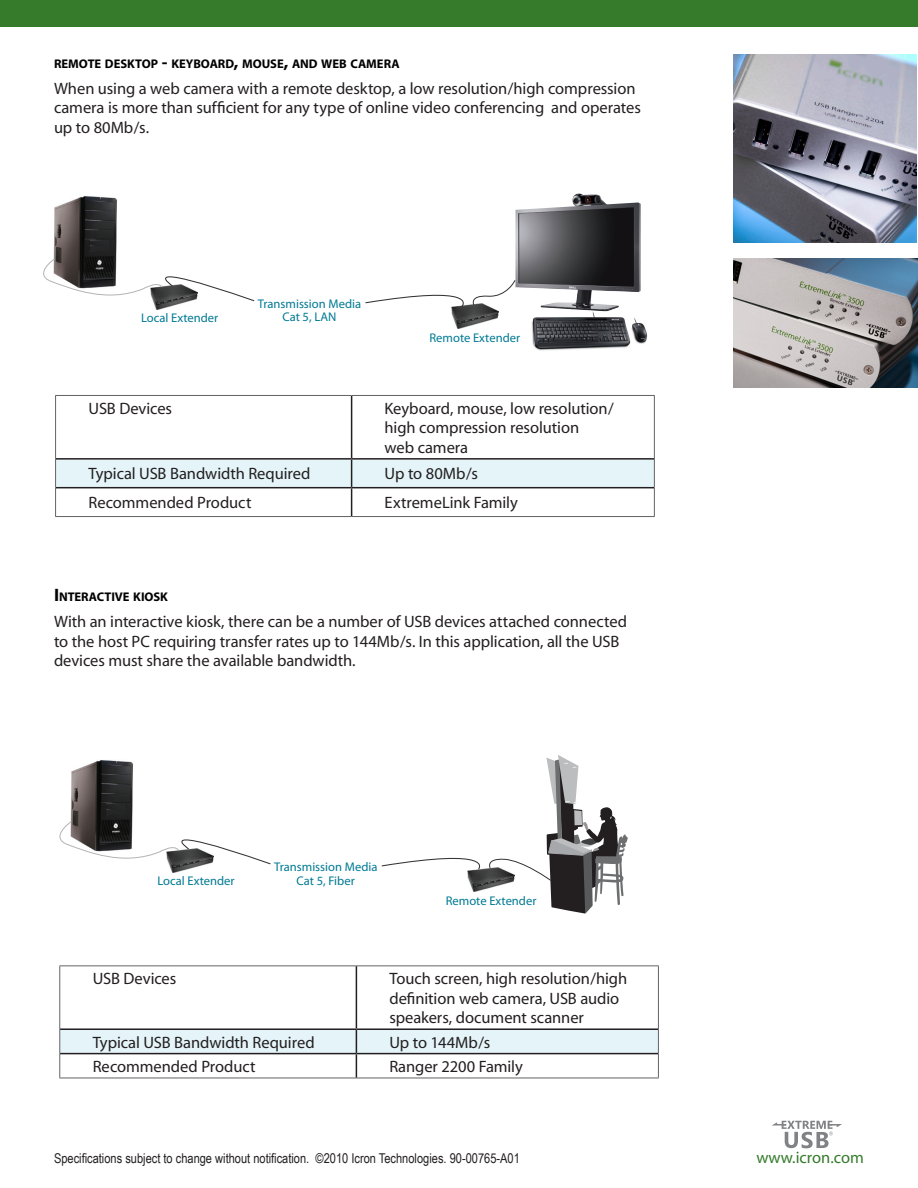
<style>
.page{position:relative;width:918px;height:1188px;background:#fff}
.page>*{position:absolute;margin:0;border:0;box-sizing:border-box;transform-origin:0 0}
.bodycontent{font:16.5px/19.5px "Myriad";letter-spacing:-.005em;color:#231f20}
.t1{font:16.5px "Myriad";color:#357b2b}
.t2{font:13.5px "Arial Narrow";color:#231f20}
.t3{font:12.6px "Myriad Pro";color:#007a94}
.appllication_heading{font:700 12.6px "Myriad";color:#000}
.s1{font-size:18px}
</style>
<div class="page">
<svg style="left:772px;top:1121px;width:70px;height:27px"></svg>
<div style="left:0;top:0;width:918px;height:27px;background:#357b2b"></div>
<img style="left:572px;top:193px;width:32px;height:9px">
<img style="left:154px;top:304px;width:25px;height:5px">
<img style="left:451px;top:307px;width:47px;height:21px">
<img style="left:531px;top:311px;width:117px;height:40px">
<img style="left:54px;top:196px;width:63px;height:62px">
<svg style="left:43px;top:258px;width:212px;height:46px"></svg>
<svg style="left:365px;top:280px;width:151px;height:27px"></svg>
<img style="left:516px;top:202px;width:125px;height:109px">
<img style="left:170px;top:867px;width:26px;height:5px">
<img style="left:70px;top:760px;width:63px;height:61px">
<svg style="left:59px;top:821px;width:212px;height:46px"></svg>
<svg style="left:381px;top:755px;width:247px;height:159px"></svg>
<img style="left:733px;top:259px;width:185px;height:128px">
<img style="left:733px;top:54px;width:183px;height:188px">
<hr style="left:55px;top:395px;width:297px;height:1px;background:#636366">
<hr style="left:55px;top:396px;width:1px;height:63px;background:#636366">
<hr style="left:352px;top:395px;width:303px;height:1px;background:#636366">
<hr style="left:654px;top:396px;width:1px;height:63px;background:#636366">
<hr style="left:55px;top:516px;width:297px;height:1px;background:#636366">
<hr style="left:352px;top:516px;width:303px;height:1px;background:#636366">
<hr style="left:351px;top:396px;width:1px;height:62px;background:#231f20">
<hr style="left:56px;top:458px;width:296px;height:2px;background:#231f20">
<hr style="left:352px;top:458px;width:302px;height:2px;background:#231f20">
<svg style="left:55px;top:459px;width:600px;height:57px"></svg>
<hr style="left:59px;top:965px;width:297px;height:1px;background:#636366">
<hr style="left:59px;top:966px;width:1px;height:63px;background:#636366">
<hr style="left:356px;top:965px;width:303px;height:1px;background:#636366">
<hr style="left:658px;top:966px;width:1px;height:63px;background:#636366">
<hr style="left:59px;top:1078px;width:297px;height:1px;background:#636366">
<hr style="left:356px;top:1078px;width:303px;height:1px;background:#636366">
<hr style="left:356px;top:966px;width:1px;height:62px;background:#231f20">
<hr style="left:60px;top:1028px;width:296px;height:2px;background:#231f20">
<hr style="left:356px;top:1028px;width:302px;height:2px;background:#231f20">
<svg style="left:59px;top:1029px;width:600px;height:49px"></svg>
<p class="appllication_heading" style="left:54px;top:57px;width:347px">REMOTE DESKTOP <span class="s1">-</span> KEYBOARD<span class="s1">,</span> MOUSE<span class="s1">,</span> AND WEB CAMERA</p>
<p class="bodycontent" style="left:54px;top:79px;width:588px">When using a web camera with a remote desktop, a low resolution/high compression camera is more than sufficient for any type of online video conferencing and operates up to 80Mb/s.</p>
<p class="t3" style="left:258px;top:296px;width:105px">Transmission Media</p>
<p class="t3" style="left:141px;top:310px;width:79px">Local Extender</p>
<p class="t3" style="left:283px;top:309px;width:55px">Cat 5, LAN</p>
<p class="t3" style="left:429px;top:330px;width:92px">Remote Extender</p>
<p class="bodycontent" style="left:89px;top:399px;width:85px">USB Devices</p>
<p class="bodycontent" style="left:385px;top:399px;width:231px">Keyboard, mouse, low resolution/ high compression resolution<br>web camera</p>
<p class="bodycontent" style="left:89px;top:465px;width:223px">Typical USB Bandwidth Required</p>
<p class="bodycontent" style="left:385px;top:465px;width:95px">Up to 80Mb/s</p>
<p class="bodycontent" style="left:89px;top:494px;width:164px">Recommended Product</p>
<p class="bodycontent" style="left:385px;top:494px;width:135px">ExtremeLink Family</p>
<p class="appllication_heading" style="left:54px;top:590px;width:116px"><span class="s1">I</span> NTERACTIVE KIOSK</p>
<p class="bodycontent" style="left:54px;top:612px;width:575px">With an interactive kiosk, there can be a number of USB devices attached connected to the host PC requiring transfer rates up to 144Mb/s. In this application, all the USB devices must share the available bandwidth.</p>
<p class="t3" style="left:274px;top:859px;width:105px">Transmission Media</p>
<p class="t3" style="left:157px;top:873px;width:79px">Local Extender</p>
<p class="t3" style="left:297px;top:873px;width:60px">Cat 5, Fiber</p>
<p class="t3" style="left:446px;top:893px;width:92px">Remote Extender</p>
<p class="bodycontent" style="left:93px;top:970px;width:85px">USB Devices</p>
<p class="bodycontent" style="left:389px;top:970px;width:239px">Touch screen, high resolution/high definition web camera, USB audio speakers, document scanner</p>
<p class="bodycontent" style="left:93px;top:1033px;width:223px">Typical USB Bandwidth Required</p>
<p class="bodycontent" style="left:389px;top:1033px;width:102px">Up to 144Mb/s</p>
<p class="bodycontent" style="left:93px;top:1057px;width:164px">Recommended Product</p>
<p class="bodycontent" style="left:389px;top:1057px;width:135px">Ranger 2200 Family</p>
<p class="t2" style="left:54px;top:1148px;width:467px">Specifications subject to change without notification. ©2010 Icron Technologies. 90-00765-A01</p>
<p class="t1" style="left:757px;top:1149px;width:109px">www.icron.com</p>
</div>
